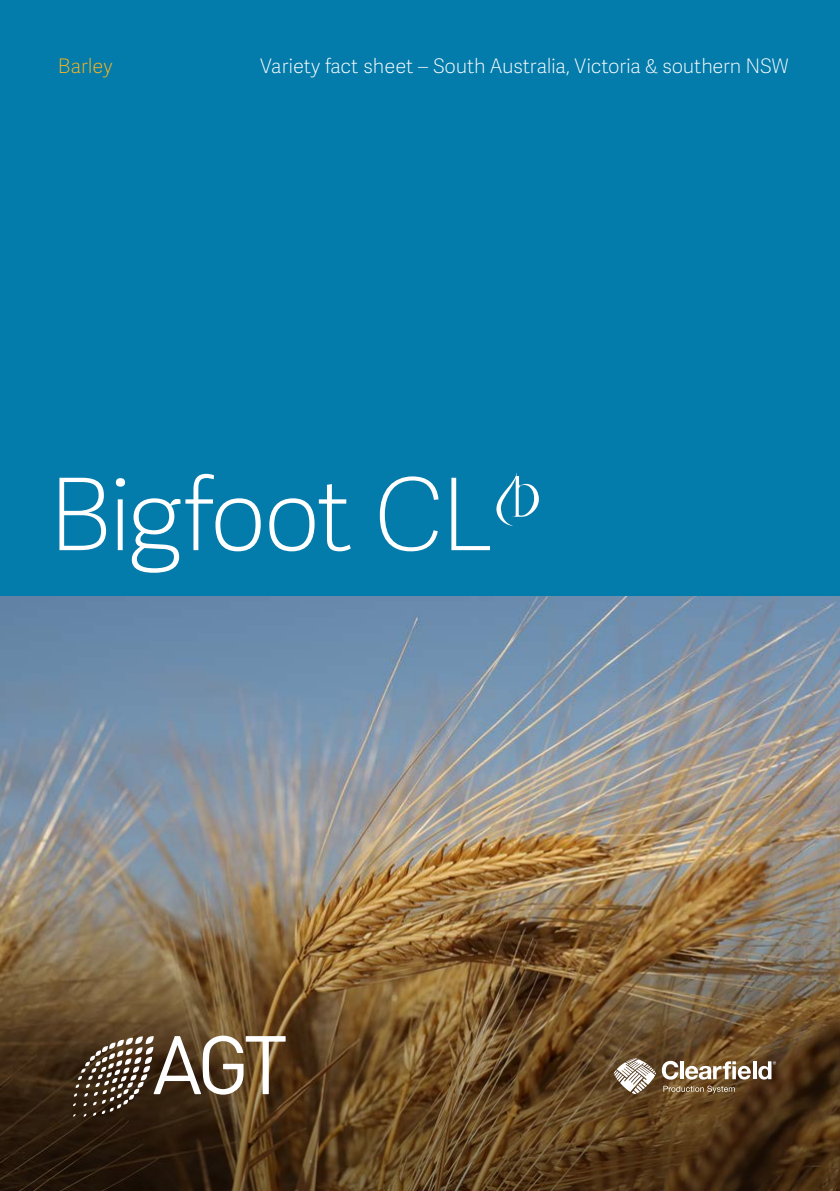
<style>
.page{position:relative;width:840px;height:1191px;background:#fff}
.page>*{position:absolute;margin:0;border:0;box-sizing:border-box;transform-origin:0 0}
.t1{font:100 100px "Adelle Sans";letter-spacing:-.04em;color:#fff}
.t2{font:100 20px "Adelle Sans";letter-spacing:-.01em;color:#fff}
.t3{font:100 20px "Adelle Sans";color:#fdb71a}
</style>
<div class="page">
<img style="left:0;top:595px;width:839px;height:244px">
<div style="left:0;top:0;width:839px;height:595px;background:#037bab"></div>
<img style="left:0;top:839px;width:839px;height:352px">
<svg style="left:73px;top:1035px;width:212px;height:81px"></svg>
<svg style="left:661px;top:1060px;width:17px;height:19px"></svg>
<svg style="left:679px;top:1061px;width:4px;height:18px"></svg>
<svg style="left:684px;top:1061px;width:66px;height:18px"></svg>
<hr style="left:752px;top:1061px;width:3px;height:18px;background:#fff">
<svg style="left:663px;top:1085px;width:71px;height:8px"></svg>
<svg style="left:757px;top:1061px;width:18px;height:18px"></svg>
<svg style="left:613px;top:1058px;width:42px;height:36px"></svg>
<p class="t3" style="left:58px;top:54px;width:56px">Barley</p>
<p class="t2" style="left:260px;top:54px;width:530px">Variety fact sheet – South Australia, Victoria &amp; southern NSW</p>
<h1 class="t1" style="left:48px;top:457px;width:492px">Bigfoot CL<sup>P</sup></h1>
</div>
